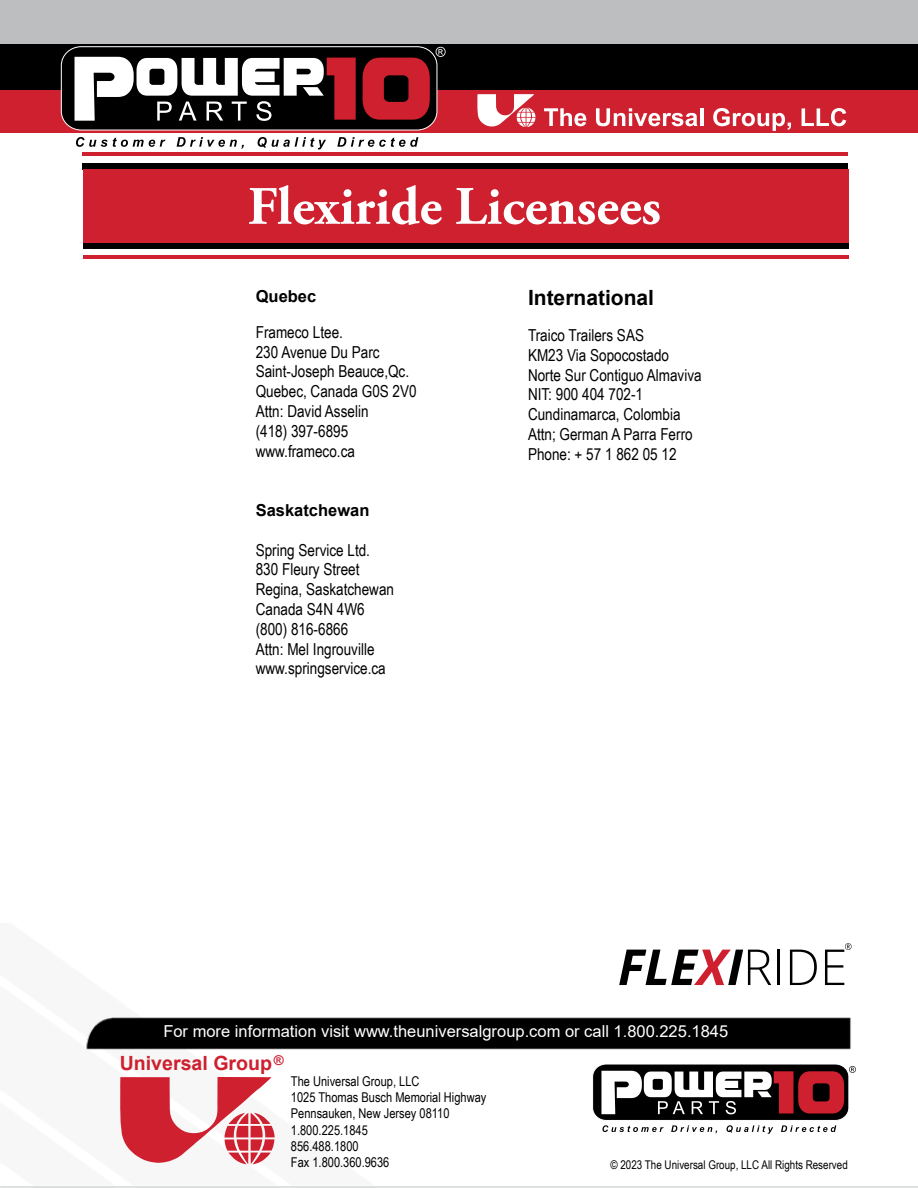
<style>
.page{position:relative;width:918px;height:1188px;background:#fff}
.page>*{position:absolute;margin:0;border:0;box-sizing:border-box;transform-origin:0 0}
.t1{font:700 54px "Adobe Garamond Pro";color:#fff}
.t2{font:700 21px "Arial";color:#000}
.t3{font:700 19.65px "Arial";color:#ce202f}
.t4{font:16.5px/19.8px "Arial Narrow";color:#000}
.t5{font:16.5px "Arial";color:#fff}
.t6{font:700 16.5px "Arial";color:#000}
.t7{font:13.5px/16.2px "Arial Narrow";color:#000}
.t8{font:12px "Arial Narrow";color:#000}
.s1{color:#fff}
</style>
<div class="page">
<img style="left:0;top:949px;width:918px;height:239px">
<img style="left:80px;top:1006px;width:779px;height:51px">
<svg style="left:120px;top:1077px;width:155px;height:87px"></svg>
<div style="left:593px;top:1064px;width:256px;height:56px;background:#000;border-radius:13px"></div>
<div style="left:592px;top:1064px;width:257px;height:57px;border:1px solid #fff;border-radius:13px"></div>
<svg style="left:602px;top:1125px;width:62px;height:7px"></svg>
<svg style="left:671px;top:1125px;width:46px;height:8px"></svg>
<svg style="left:726px;top:1125px;width:47px;height:9px"></svg>
<svg style="left:781px;top:1125px;width:55px;height:7px"></svg>
<svg style="left:601px;top:1066px;width:255px;height:48px"></svg>
<div style="left:1px;top:90px;width:917px;height:43px;background:#ce202f"></div>
<div style="left:0;top:39px;width:918px;height:51px;background:#000"></div>
<div style="left:0;top:0;width:918px;height:43px;background:#bcbec0"></div>
<svg style="left:477px;top:94px;width:59px;height:33px"></svg>
<svg style="left:544px;top:108px;width:42px;height:18px"></svg>
<svg style="left:596px;top:108px;width:102px;height:18px"></svg>
<hr style="left:700px;top:108px;width:3px;height:18px;background:#fff">
<svg style="left:713px;top:108px;width:78px;height:23px"></svg>
<svg style="left:802px;top:108px;width:44px;height:18px"></svg>
<div style="left:61px;top:47px;width:376px;height:83px;background:#000;border-radius:19px"></div>
<div style="left:61px;top:46px;width:376px;height:84px;border:1px solid #fff;border-radius:19px"></div>
<svg style="left:75px;top:57px;width:281px;height:64px"></svg>
<svg style="left:363px;top:58px;width:67px;height:62px"></svg>
<svg style="left:76px;top:137px;width:90px;height:10px"></svg>
<svg style="left:177px;top:137px;width:67px;height:12px"></svg>
<svg style="left:258px;top:137px;width:68px;height:12px"></svg>
<svg style="left:337px;top:137px;width:81px;height:10px"></svg>
<svg style="left:436px;top:47px;width:10px;height:10px"></svg>
<div style="left:83px;top:242px;width:765px;height:6px;background:#000"></div>
<hr style="left:83px;top:256px;width:765px;height:3px;background:#ce202f">
<div style="left:82px;top:163px;width:766px;height:6px;background:#000"></div>
<hr style="left:82px;top:152px;width:766px;height:4px;background:#ce202f">
<div style="left:83px;top:170px;width:765px;height:73px;background:#ce202f"></div>
<svg style="left:619px;top:950px;width:152px;height:35px"></svg>
<hr style="left:777px;top:950px;width:3px;height:35px;background:#000">
<svg style="left:790px;top:950px;width:27px;height:35px"></svg>
<svg style="left:825px;top:943px;width:27px;height:42px"></svg>
<h1 class="t1" style="left:248px;top:175px;width:415px">Flexiride Licensees</h1>
<p class="t6" style="left:256px;top:284px;width:62px">Quebec</p>
<p class="t4" style="left:256px;top:321px;width:162px">Frameco Ltee.<br>230 Avenue Du Parc<br>Saint-Joseph Beauce,Qc.<br>Quebec, Canada G0S 2V0<br>Attn: David Asselin<br>(418) 397-6895 www.frameco.ca</p>
<p class="t6" style="left:256px;top:499px;width:115px">Saskatchewan</p>
<p class="t4" style="left:256px;top:539px;width:140px">Spring Service Ltd.<br>830 Fleury Street<br>Regina, Saskatchewan<br>Canada S4N 4W6 (800) 816-6866<br>Attn: Mel Ingrouville www.springservice.ca</p>
<p class="t2" style="left:528px;top:283px;width:128px">International</p>
<p class="t4" style="left:528px;top:325px;width:175px">Traico Trailers SAS<br>KM23 Via Sopocostado<br>Norte Sur Contiguo Almaviva<br>NIT: 900 404 702-1<br>Cundinamarca, Colombia<br>Attn; German A Parra Ferro<br>Phone: + 57 1 862 05 12</p>
<p class="t5" style="left:163px;top:1020px;width:566px">For more information visit www.theuniversalgroup.com or call 1.800.225.1845</p>
<p class="t7" style="left:291px;top:1073px;width:197px">The Universal Group, LLC<br>1025 Thomas Busch Memorial Highway<br>Pennsauken, New Jersey 08110<br>1.800.225.1845<br>856.488.1800<br>Fax 1.800.360.9636<span class="s1">on</span></p>
<p class="t3" style="left:120px;top:1049px;width:166px">Universal Group<sup>®</sup></p>
<p class="t8" style="left:610px;top:1156px;width:239px">© 2023 The Universal Group, LLC All Rights Reserved</p>
</div>
